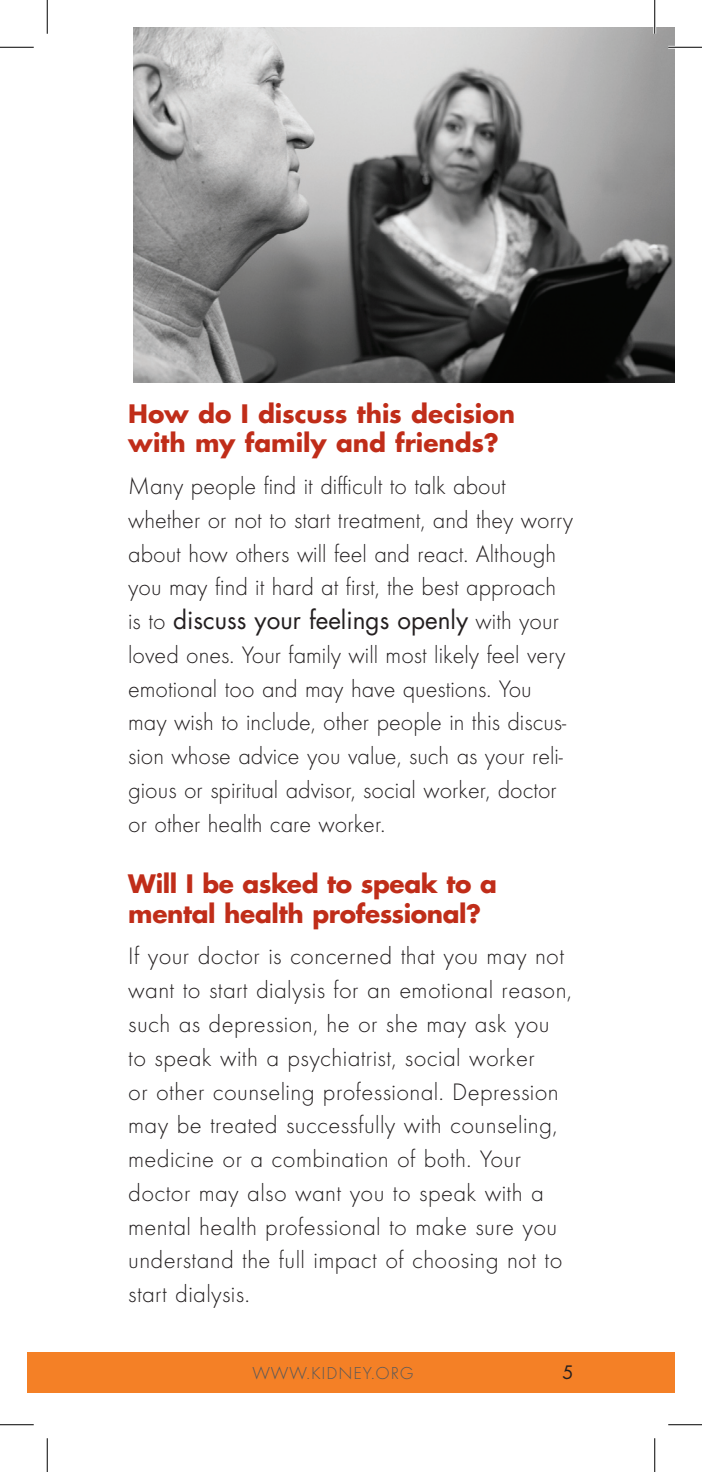
<style>
.page{position:relative;width:702px;height:1472px;background:#fff}
.page>*{position:absolute;margin:0;border:0;box-sizing:border-box;transform-origin:0 0}
.Body1{font:24.75px/33.8px "Futura Lgt";letter-spacing:.015em;color:#231f20}
.Head1{font:700 24.75px/29.2px "Futura";letter-spacing:-.01em;color:#c02d19}
.t1{font:18px "Futura Lgt";letter-spacing:.05em;color:#57585a}
.t2{font:18px "Futura";color:#231f20}
.s1{font-family:"Futura"}
</style>
<div class="page">
<div style="left:27px;top:1351px;width:20px;height:41px;background:#f48026"></div>
<div style="left:47px;top:1351px;width:628px;height:41px;background:#f48026"></div>
<img style="left:134px;top:27px;width:541px;height:355px">
<hr style="left:668px;top:46px;width:34px;height:3px;background:#fff">
<hr style="left:653px;top:0;width:3px;height:34px;background:#fff">
<hr style="left:0;top:47px;width:34px;height:1px;background:#000">
<hr style="left:668px;top:47px;width:34px;height:1px;background:#000">
<hr style="left:0;top:1424px;width:34px;height:1px;background:#000">
<hr style="left:668px;top:1424px;width:34px;height:1px;background:#000">
<hr style="left:47px;top:0;width:1px;height:34px;background:#000">
<hr style="left:47px;top:1438px;width:1px;height:34px;background:#000">
<hr style="left:654px;top:0;width:1px;height:34px;background:#000">
<hr style="left:654px;top:1438px;width:1px;height:34px;background:#000">
<p class="Head1" style="left:128px;top:399px;width:388px">How do I discuss this decision with my family and friends?</p>
<p class="Body1" style="left:128px;top:471px;width:447px">Many people find it difficult to talk about whether or not to start treatment, and they worry about how others will feel and react. Although you may find it hard at first, the best approach is to <span class="s1">discuss your feelings openly</span> with your loved ones. Your family will most likely feel very emotional too and may have questions. You may wish to include, other people in this discus&shy;sion whose advice you value, such as your reli&shy;gious or spiritual advisor, social worker, doctor or other health care worker.</p>
<p class="Head1" style="left:128px;top:869px;width:370px">Will I be asked to speak to a mental health professional?</p>
<p class="Body1" style="left:128px;top:941px;width:445px">If your doctor is concerned that you may not want to start dialysis for an emotional reason, such as depression, he or she may ask you to speak with a psychiatrist, social worker<br>or other counseling professional. Depression may be treated successfully with counseling, medicine or a combination of both. Your doctor may also want you to speak with a mental health professional to make sure you understand the full impact of choosing not to start dialysis.</p>
<p class="t1" style="left:252px;top:1361px;width:163px">www.kidn ey.org</p>
<p class="t2" style="left:563px;top:1360px;width:13px">5</p>
</div>
